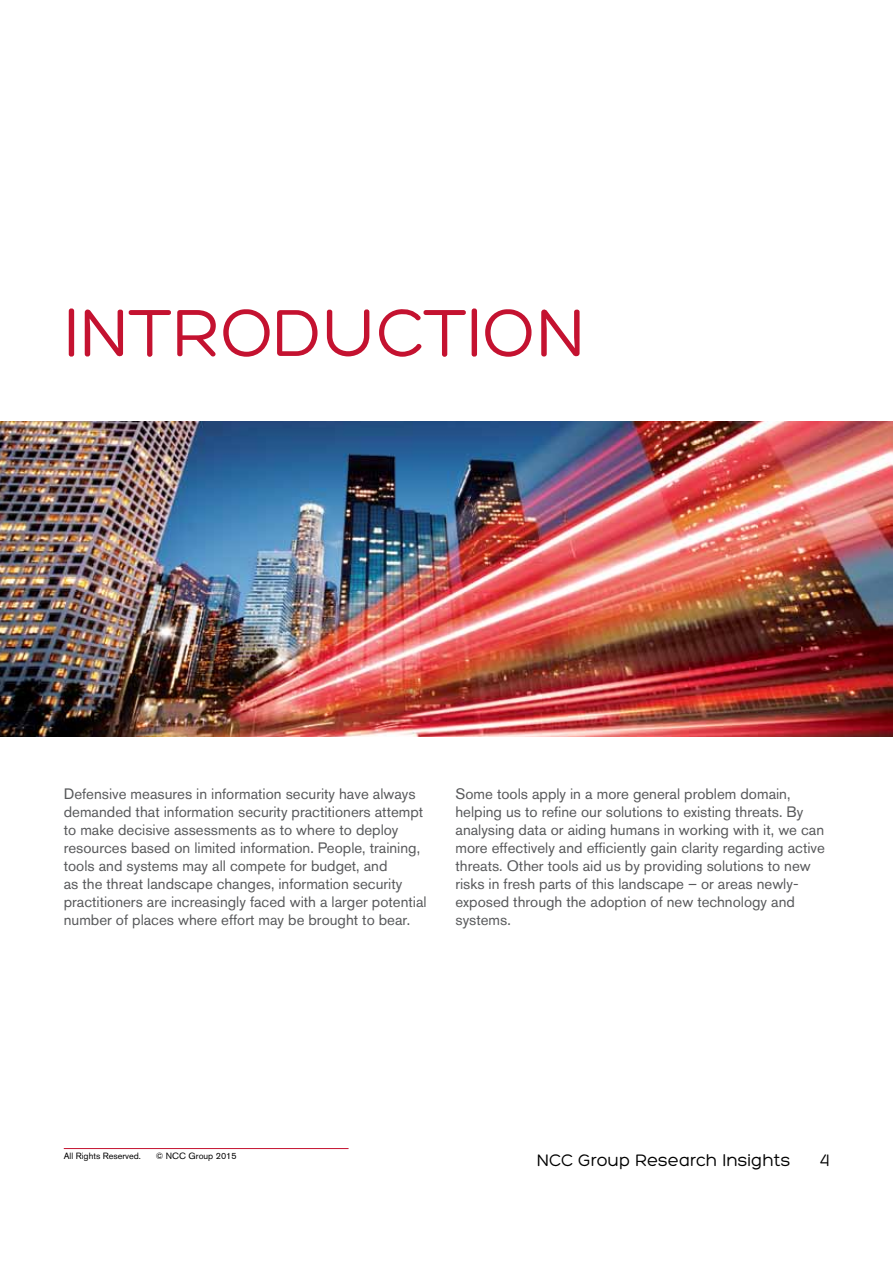
<style>
.page{position:relative;width:893px;height:1263px;background:#fff}
.page>*{position:absolute;margin:0;border:0;box-sizing:border-box;transform-origin:0 0}
.t1{font:72px "Hero";color:#c41230}
.t2{font:18px "Hero";color:#000}
.t3{font:15px/18px "Akzidenz Grotesk BE";color:#58595b}
.t4{font:9px "Akzidenz Grotesk BE";color:#000}
</style>
<div class="page">
<img style="left:0;top:421px;width:893px;height:316px">
<hr style="left:64px;top:1148px;width:285px;height:1px;background:#c41230">
<h1 class="t1" style="left:64px;top:296px;width:524px">INTRODUCTION</h1>
<p class="t3" style="left:64px;top:785px;width:364px">Defensive measures in information security have always demanded that information security practitioners attempt to make decisive assessments as to where to deploy resources based on limited information. People, training, tools and systems may all compete for budget, and<br>as the threat landscape changes, information security practitioners are increasingly faced with a larger potential number of places where effort may be brought to bear.</p>
<p class="t3" style="left:455px;top:785px;width:371px">Some tools apply in a more general problem domain, helping us to refine our solutions to existing threats. By analysing data or aiding humans in working with it, we can more effectively and efficiently gain clarity regarding active threats. Other tools aid us by providing solutions to new risks in fresh parts of this landscape – or areas newly&shy;exposed through the adoption of new technology and systems.</p>
<p class="t4" style="left:64px;top:1151px;width:79px">All Rights Reserved.</p>
<p class="t4" style="left:156px;top:1151px;width:83px">© NCC Group 2015</p>
<p class="t2" style="left:537px;top:1151px;width:255px">NCC Group Research Insights</p>
<p class="t2" style="left:820px;top:1151px;width:11px">4</p>
</div>
